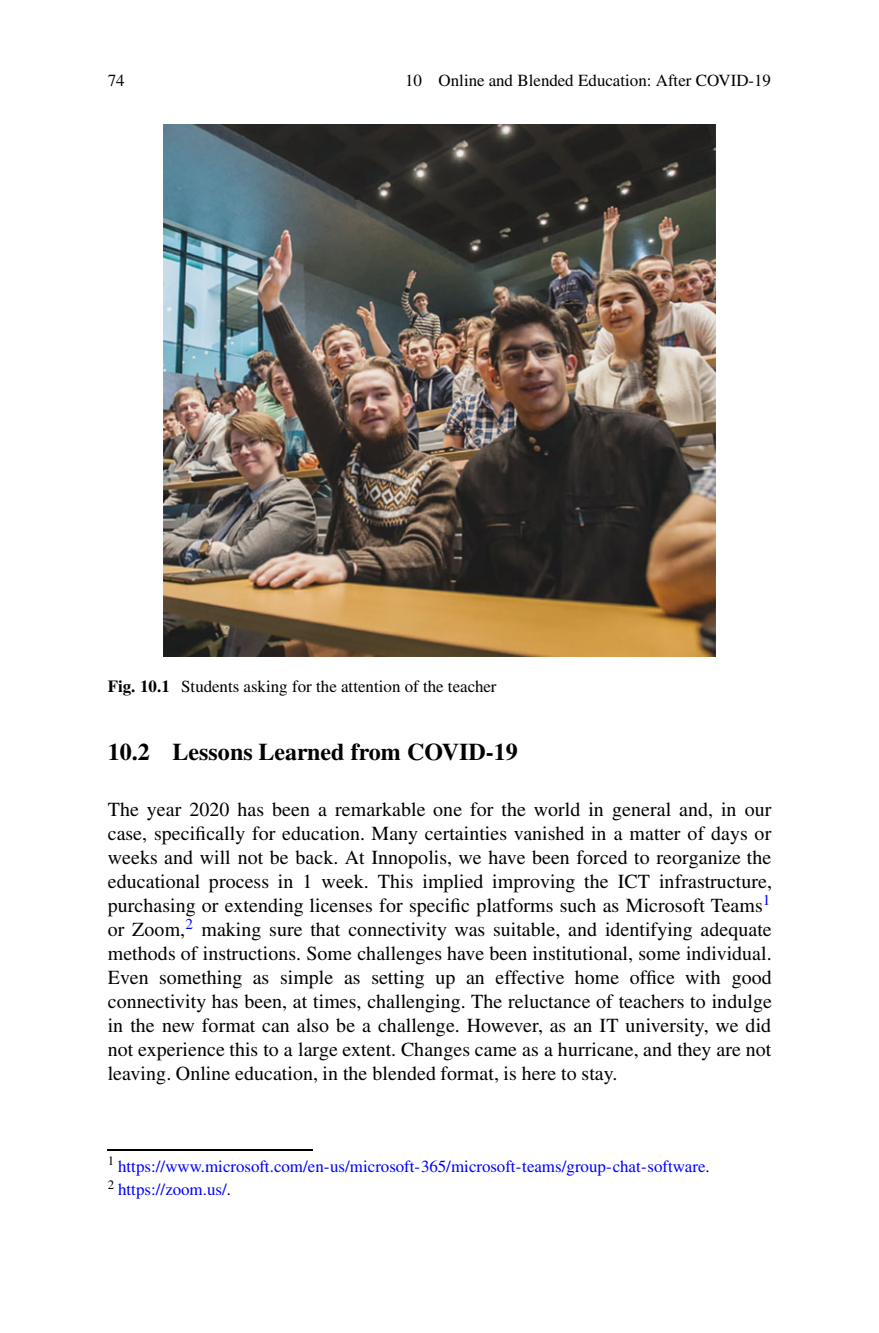
<style>
.page{position:relative;width:879px;height:1333px;background:#fff}
.page>*{position:absolute;margin:0;border:0;box-sizing:border-box;transform-origin:0 0}
.t1{font:700 24px "Times";color:#000}
.t2{font:20px/24px "Times";color:#000;text-align:justify}
.t3{font:17px/23.8px "Times";letter-spacing:-.005em;color:#00f}
.t4{font:17px "Times";letter-spacing:-.005em;color:#000}
.s1{font-weight:700}
.s2{color:#000}
</style>
<div class="page">
<img style="left:163px;top:125px;width:552px;height:531px">
<img style="left:108px;top:1149px;width:204px;height:1px">
<p class="t4" style="left:108px;top:74px;width:18px">74</p>
<p class="t4" style="left:405px;top:74px;width:367px">10 Online and Blended Education: After COVID-19</p>
<p class="t4" style="left:108px;top:680px;width:390px"><span class="s1">Fig. 10.1</span> Students asking for the attention of the teacher</p>
<p class="t1" style="left:108px;top:743px;width:412px">10.2 Lessons Learned from COVID-19</p>
<p class="t2" style="left:108px;top:798px;width:666px">The year 2020 has been a remarkable one for the world in general and, in our case, specifically for education. Many certainties vanished in a matter of days or weeks and will not be back. At Innopolis, we have been forced to reorganize the educational process in 1 week. This implied improving the ICT infrastructure, purchasing or extending licenses for specific platforms such as Microsoft Teams<sup>1 </sup>or Zoom,<sup>2</sup> making sure that connectivity was suitable, and identifying adequate methods of instructions. Some challenges have been institutional, some individual.<br>Even something as simple as setting up an effective home office with good connectivity has been, at times, challenging. The reluctance of teachers to indulge in the new format can also be a challenge. However, as an IT university, we did not experience this to a large extent. Changes came as a hurricane, and they are not leaving. Online education, in the blended format, is here to stay.</p>
<p class="t3" style="left:108px;top:1155px;width:603px"><sup>1</sup> https://www.microsoft.com/en-us/microsoft-365/microsoft-teams/group-chat-software<span class="s2">.<br></span><sup>2</sup> https://zoom.us/<span class="s2">.</span></p>
</div>
